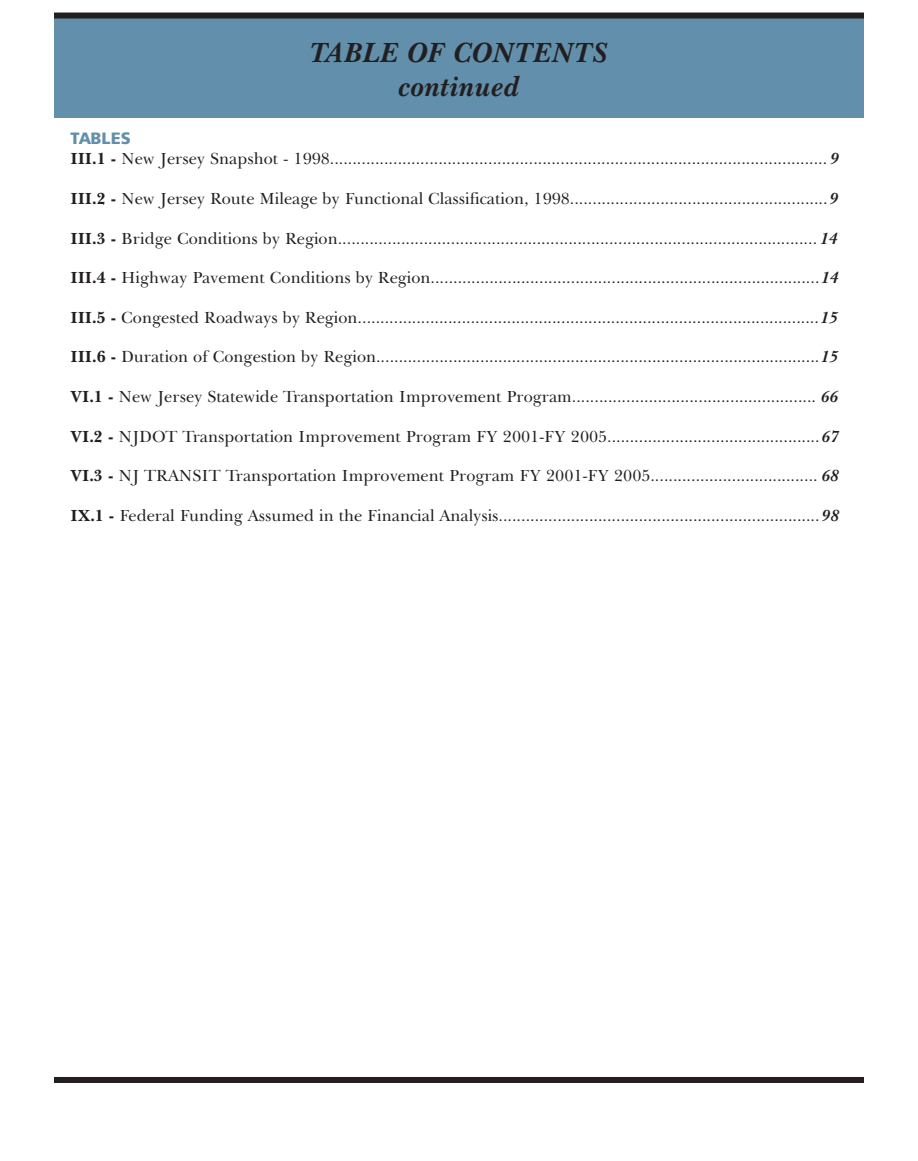
<style>
.page{position:relative;width:918px;height:1161px;background:#fff}
.page>*{position:absolute;margin:0;border:0;box-sizing:border-box;transform-origin:0 0}
.t1{font:italic 700 28.5px/34.2px "Baskerville BT";color:#231f20;text-align:center}
.t2{font:16.5px "Baskerville BT";color:#231f20}
.t3{font:16.5px "Humanist 777 BT Black B";color:#628fab}
.s1{font-weight:700}
.s2{font-weight:700;font-style:italic}
</style>
<div class="page">
<div style="left:54px;top:1077px;width:810px;height:6px;background:#231f20"></div>
<div style="left:54px;top:13px;width:810px;height:104px;background:#628fab"></div>
<div style="left:54px;top:13px;width:810px;height:6px;background:#231f20"></div>
<h1 class="t1" style="left:310px;top:38px;width:300px">TABLE OF CONTENTS continued</h1>
<p class="t3" style="left:70px;top:133px;width:62px">TABLES</p>
<p class="t2" style="left:70px;top:153px;width:771px"><span class="s1">III.1 -</span> New Jersey Snapshot - 1998.............................................................................................................. <span class="s2">9</span></p>
<p class="t2" style="left:70px;top:192px;width:770px"><span class="s1">III.2 -</span> New Jersey Route Mileage by Functional Classification, 1998.........................................................<span class="s2">9</span></p>
<p class="t2" style="left:70px;top:232px;width:769px"><span class="s1">III.3 -</span> Bridge Conditions by Region.......................................................................................................... <span class="s2">14</span></p>
<p class="t2" style="left:70px;top:271px;width:770px"><span class="s1">III.4 -</span> Highway Pavement Conditions by Region...................................................................................... <span class="s2">14</span></p>
<p class="t2" style="left:70px;top:311px;width:770px"><span class="s1">III.5 -</span> Congested Roadways by Region......................................................................................................<span class="s2">15</span></p>
<p class="t2" style="left:70px;top:351px;width:770px"><span class="s1">III.6 -</span> Duration of Congestion by Region..................................................................................................<span class="s2">15</span></p>
<p class="t2" style="left:70px;top:390px;width:770px"><span class="s1">VI.1 -</span> New Jersey Statewide Transportation Improvement Program...................................................... <span class="s2">66</span></p>
<p class="t2" style="left:70px;top:430px;width:771px"><span class="s1">VI.2 -</span> NJDOT Transportation Improvement Program FY 2001-FY 2005............................................... <span class="s2">67</span></p>
<p class="t2" style="left:70px;top:470px;width:771px"><span class="s1">VI.3 -</span> NJ TRANSIT Transportation Improvement Program FY 2001-FY 2005..................................... <span class="s2">68</span></p>
<p class="t2" style="left:70px;top:509px;width:771px"><span class="s1">IX.1 -</span> Federal Funding Assumed in the Financial Analysis....................................................................... <span class="s2">98</span></p>
</div>
